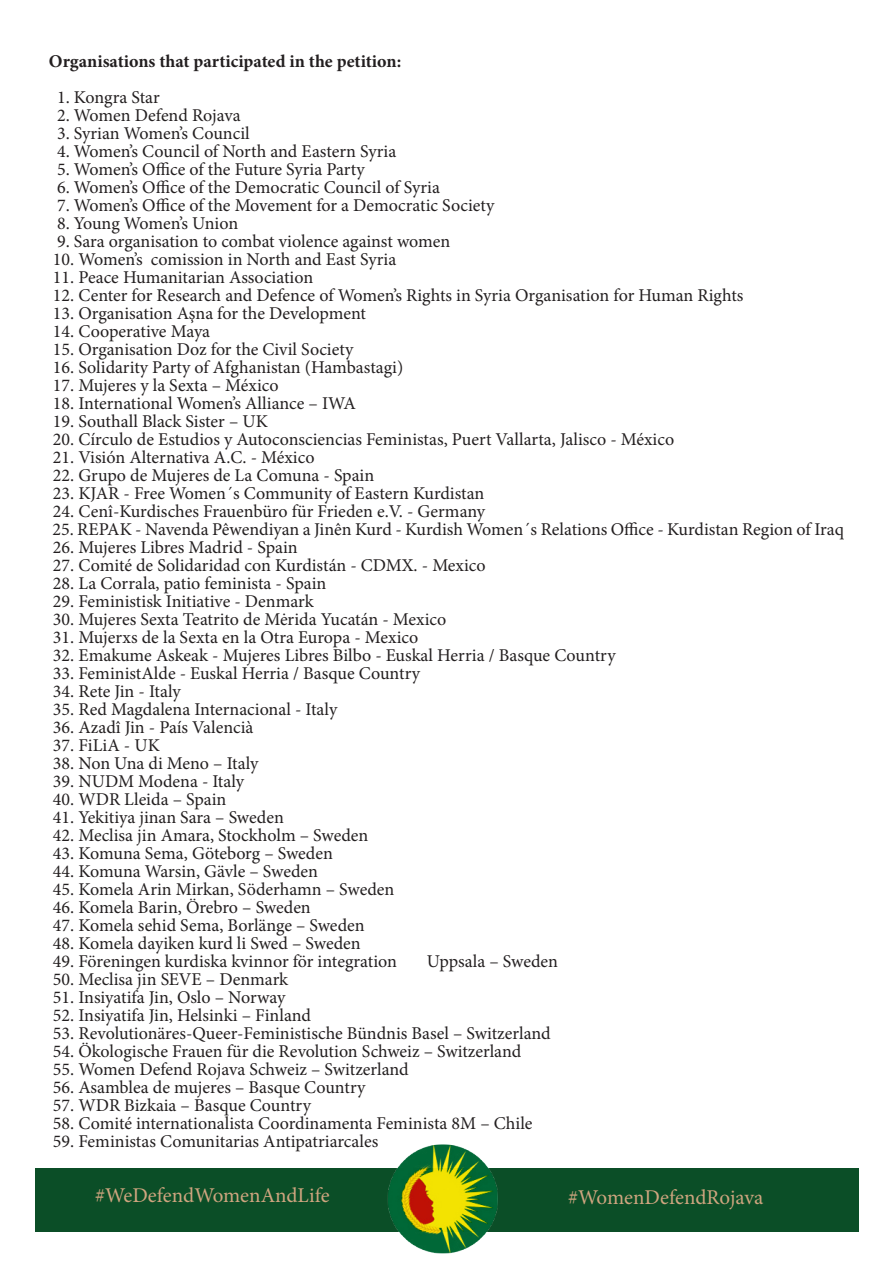
<style>
.page{position:relative;width:893px;height:1263px;background:#fff}
.page>*{position:absolute;margin:0;border:0;box-sizing:border-box;transform-origin:0 0}
.t1{font:21px "Minion Pro";color:#cfa57f}
.t2{font:18px "Minion Pro";color:#231f20}
.t3{font:700 18px "Minion Pro";color:#231f20}
</style>
<div class="page">
<div style="left:35px;top:1168px;width:823px;height:64px;background:#0b4e27"></div>
<img style="left:387px;top:1144px;width:111px;height:110px">
<p class="t3" style="left:49px;top:49px;width:354px">Organisations that participated in the petition:</p>
<p class="t2" style="left:57px;top:85px;width:104px">1. Kongra Star</p>
<p class="t2" style="left:57px;top:103px;width:185px">2. Women Defend Rojava</p>
<p class="t2" style="left:57px;top:121px;width:194px">3. Syrian Women’s Council</p>
<p class="t2" style="left:57px;top:139px;width:341px">4. Women’s Council of North and Eastern Syria</p>
<p class="t2" style="left:57px;top:157px;width:309px">5. Women’s Office of the Future Syria Party</p>
<p class="t2" style="left:57px;top:175px;width:384px">6. Women’s Office of the Democratic Council of Syria</p>
<p class="t2" style="left:57px;top:193px;width:439px">7. Women’s Office of the Movement for a Democratic Society</p>
<p class="t2" style="left:57px;top:211px;width:183px">8. Young Women’s Union</p>
<p class="t2" style="left:57px;top:229px;width:395px">9. Sara organisation to combat violence against women</p>
<p class="t2" style="left:53px;top:247px;width:345px">10. Women’s comission in North and East Syria</p>
<p class="t2" style="left:53px;top:265px;width:262px">11. Peace Humanitarian Association</p>
<p class="t2" style="left:53px;top:283px;width:692px">12. Center for Research and Defence of Women’s Rights in Syria Organisation for Human Rights</p>
<p class="t2" style="left:53px;top:301px;width:315px">13. Organisation Aşna for the Development</p>
<p class="t2" style="left:53px;top:319px;width:159px">14. Cooperative Maya</p>
<p class="t2" style="left:53px;top:337px;width:302px">15. Organisation Doz for the Civil Society</p>
<p class="t2" style="left:53px;top:355px;width:352px">16. Solidarity Party of Afghanistan (Hambastagi)</p>
<p class="t2" style="left:53px;top:373px;width:227px">17. Mujeres y la Sexta – México</p>
<p class="t2" style="left:53px;top:391px;width:304px">18. International Women’s Alliance – IWA</p>
<p class="t2" style="left:53px;top:409px;width:216px">19. Southall Black Sister – UK</p>
<p class="t2" style="left:53px;top:427px;width:623px">20. Círculo de Estudios y Autoconsciencias Feministas, Puert Vallarta, Jalisco - México</p>
<p class="t2" style="left:53px;top:445px;width:263px">21. Visión Alternativa A.C. - México</p>
<p class="t2" style="left:53px;top:463px;width:323px">22. Grupo de Mujeres de La Comuna - Spain</p>
<p class="t2" style="left:53px;top:481px;width:433px">23. KJAR - Free Women´s Community of Eastern Kurdistan</p>
<p class="t2" style="left:53px;top:499px;width:434px">24. Cenî-Kurdisches Frauenbüro für Frieden e.V. - Germany</p>
<p class="t2" style="left:52px;top:517px;width:793px">25. REPAK - Navenda Pêwendiyan a Jinên Kurd - Kurdish Women´s Relations Office - Kurdistan Region of Iraq</p>
<p class="t2" style="left:53px;top:535px;width:246px">26. Mujeres Libres Madrid - Spain</p>
<p class="t2" style="left:53px;top:553px;width:434px">27. Comité de Solidaridad con Kurdistán - CDMX. - Mexico</p>
<p class="t2" style="left:53px;top:571px;width:275px">28. La Corrala, patio feminista - Spain</p>
<p class="t2" style="left:53px;top:589px;width:262px">29. Feministisk Initiative - Denmark</p>
<p class="t2" style="left:53px;top:607px;width:395px">30. Mujeres Sexta Teatrito de Mėrida Yucatán - Mexico</p>
<p class="t2" style="left:53px;top:625px;width:367px">31. Mujerxs de la Sexta en la Otra Europa - Mexico</p>
<p class="t2" style="left:53px;top:643px;width:564px">32. Emakume Askeak - Mujeres Libres Bilbo - Euskal Herria / Basque Country</p>
<p class="t2" style="left:53px;top:661px;width:369px">33. FeministAlde - Euskal Herria / Basque Country</p>
<p class="t2" style="left:53px;top:679px;width:129px">34. Rete Jin - Italy</p>
<p class="t2" style="left:53px;top:697px;width:286px">35. Red Magdalena Internacional - Italy</p>
<p class="t2" style="left:53px;top:715px;width:202px">36. Azadî Jin - País Valencià</p>
<p class="t2" style="left:53px;top:733px;width:108px">37. FiLiA - UK</p>
<p class="t2" style="left:53px;top:751px;width:207px">38. Non Una di Meno – Italy</p>
<p class="t2" style="left:53px;top:769px;width:193px">39. NUDM Modena - Italy</p>
<p class="t2" style="left:53px;top:787px;width:175px">40. WDR Lleida – Spain</p>
<p class="t2" style="left:53px;top:805px;width:232px">41. Yekitiya jinan Sara – Sweden</p>
<p class="t2" style="left:53px;top:823px;width:317px">42. Meclisa jin Amara, Stockholm – Sweden</p>
<p class="t2" style="left:53px;top:841px;width:281px">43. Komuna Sema, Göteborg – Sweden</p>
<p class="t2" style="left:53px;top:859px;width:267px">44. Komuna Warsin, Gävle – Sweden</p>
<p class="t2" style="left:53px;top:877px;width:343px">45. Komela Arin Mirkan, Söderhamn – Sweden</p>
<p class="t2" style="left:53px;top:895px;width:259px">46. Komela Barin, Örebro – Sweden</p>
<p class="t2" style="left:53px;top:913px;width:313px">47. Komela sehid Sema, Borlänge – Sweden</p>
<p class="t2" style="left:53px;top:931px;width:309px">48. Komela dayiken kurd li Swed – Sweden</p>
<p class="t2" style="left:53px;top:949px;width:345px">49. Föreningen kurdiska kvinnor för integration</p>
<p class="t2" style="left:427px;top:949px;width:133px">Uppsala – Sweden</p>
<p class="t2" style="left:53px;top:967px;width:237px">50. Meclisa jin SEVE – Denmark</p>
<p class="t2" style="left:53px;top:985px;width:234px">51. Insiyatifa Jin, Oslo – Norway</p>
<p class="t2" style="left:53px;top:1003px;width:260px">52. Insiyatifa Jin, Helsinki – Finland</p>
<p class="t2" style="left:53px;top:1021px;width:499px">53. Revolutionäres-Queer-Feministische Bündnis Basel – Switzerland</p>
<p class="t2" style="left:53px;top:1039px;width:470px">54. Ökologische Frauen für die Revolution Schweiz – Switzerland</p>
<p class="t2" style="left:53px;top:1057px;width:357px">55. Women Defend Rojava Schweiz – Switzerland</p>
<p class="t2" style="left:53px;top:1075px;width:314px">56. Asamblea de mujeres – Basque Country</p>
<p class="t2" style="left:53px;top:1093px;width:260px">57. WDR Bizkaia – Basque Country</p>
<p class="t2" style="left:53px;top:1111px;width:481px">58. Comité internationalista Coordinamenta Feminista 8M – Chile</p>
<p class="t2" style="left:53px;top:1129px;width:327px">59. Feministas Comunitarias Antipatriarcales</p>
<p class="t1" style="left:95px;top:1181px;width:236px">#WeDefendWomenAndLife</p>
<p class="t1" style="left:568px;top:1183px;width:197px">#WomenDefendRojava</p>
</div>
